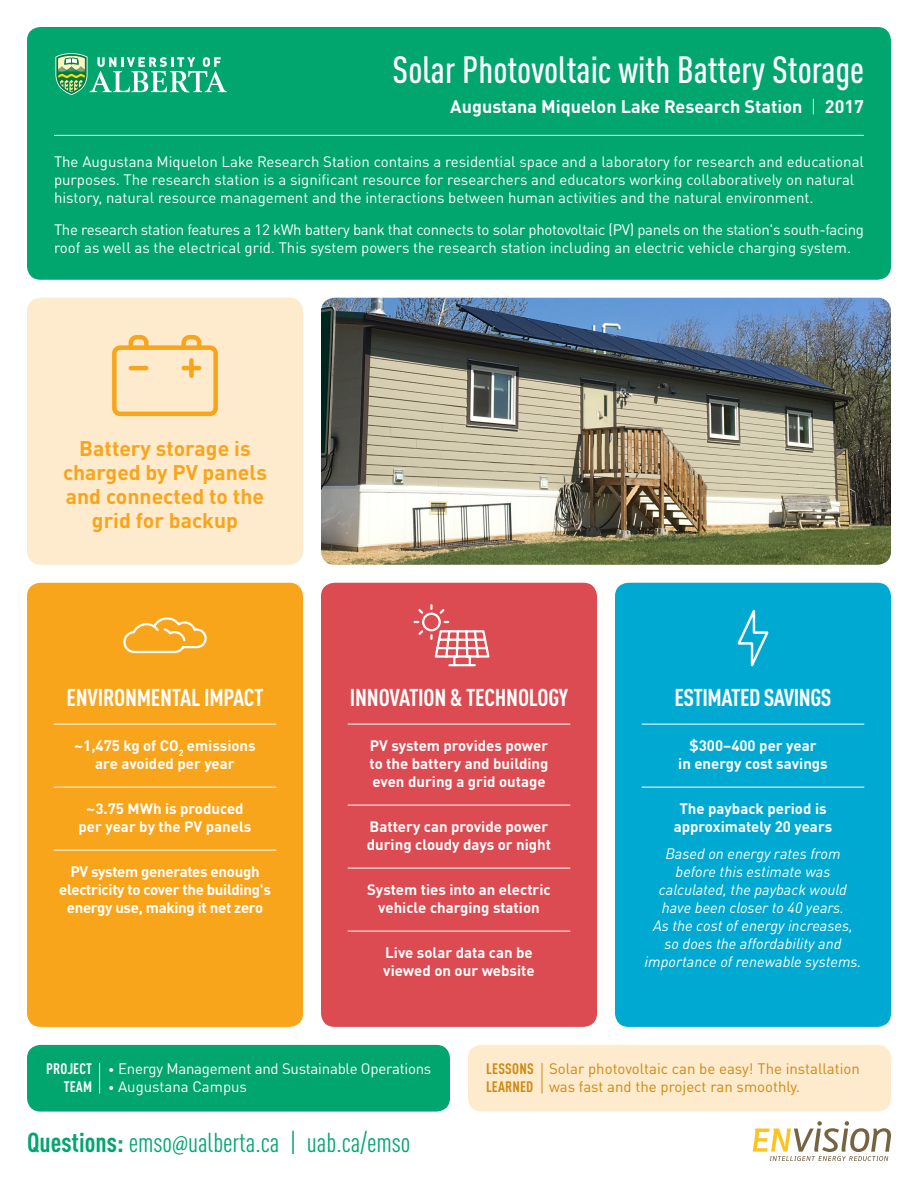
<style>
.page{position:relative;width:918px;height:1188px;background:#fff}
.page>*{position:absolute;margin:0;border:0;box-sizing:border-box;transform-origin:0 0}
.t1{font:500 condensed 37.5px "DIN Pro";color:#fff}
.t2{font:condensed 27px "DIN Pro";color:#00a66e}
.t3{font:700 condensed 24px "DIN Pro";letter-spacing:-.01em;color:#fff}
.t4{font:700 21px/24px "DIN Pro";color:#f9a51b;text-align:center}
.t5{font:700 18px "DIN Pro";color:#fff}
.t6{font:15px/18px "DIN Pro";color:#fff}
.t7{font:700 15px/18px "DIN Pro";color:#fff;text-align:center}
.t8{font:15px/18px "DIN Pro";letter-spacing:-.02em;color:#fff}
.t9{font:italic 15px/18px "DIN Pro";color:#fff;text-align:center}
.t10{font:700 15px/18px "DIN Pro";letter-spacing:-.02em;color:#fff;text-align:center}
.t11{font:15px/18px "DIN Pro";color:#ce8911}
.t12{font:700 condensed 15px/18px "DIN Pro";letter-spacing:.015em;color:#ce8911}
.t13{font:700 condensed 15px "DIN Pro";letter-spacing:.01em;color:#fff}
.s1{font-weight:300}
.s2{font-size:12px}
.s3{font-weight:700}
.s4{font-family:"Myriad Pro"}
</style>
<div class="page">
<div style="left:27px;top:583px;width:276px;height:444px;background:#f9a51b;border-radius:14px"></div>
<hr style="left:54px;top:724px;width:222px;height:1px;background:#fff">
<hr style="left:54px;top:787px;width:222px;height:1px;background:#fff">
<hr style="left:54px;top:850px;width:222px;height:1px;background:#fff">
<svg style="left:123px;top:617px;width:84px;height:37px"></svg>
<div style="left:615px;top:583px;width:276px;height:444px;background:#00a9d1;border-radius:14px"></div>
<hr style="left:642px;top:724px;width:222px;height:1px;background:#fff">
<hr style="left:642px;top:787px;width:222px;height:1px;background:#fff">
<div style="left:321px;top:583px;width:276px;height:444px;background:#db4b51;border-radius:14px"></div>
<hr style="left:348px;top:724px;width:222px;height:1px;background:#fff">
<hr style="left:348px;top:805px;width:222px;height:1px;background:#fff">
<hr style="left:348px;top:868px;width:222px;height:1px;background:#fff">
<hr style="left:348px;top:931px;width:222px;height:1px;background:#fff">
<svg style="left:413px;top:604px;width:77px;height:63px"></svg>
<svg style="left:737px;top:609px;width:32px;height:58px"></svg>
<div style="left:27px;top:298px;width:276px;height:267px;background:#feeacc;border-radius:14px"></div>
<svg style="left:112px;top:335px;width:106px;height:82px"></svg>
<img style="left:321px;top:298px;width:570px;height:267px">
<div style="left:27px;top:27px;width:864px;height:253px;background:#00a66e;border-radius:14px"></div>
<hr style="left:54px;top:135px;width:810px;height:1px;background:#fff">
<svg style="left:55px;top:53px;width:172px;height:42px"></svg>
<svg style="left:753px;top:1121px;width:138px;height:40px"></svg>
<div style="left:27px;top:1045px;width:423px;height:67px;background:#00a66e;border-radius:14px"></div>
<div style="left:468px;top:1045px;width:423px;height:67px;background:#feeacc;border-radius:14px"></div>
<hr style="left:99px;top:1063px;width:1px;height:30px;background:#fff">
<hr style="left:542px;top:1063px;width:1px;height:30px;background:#ce8911">
<p class="t1" style="left:393px;top:42px;width:473px">Solar Photovoltaic with Battery Storage</p>
<p class="t5" style="left:450px;top:92px;width:415px">Augustana Miquelon Lake Research Station <span class="s1">|</span> 2017</p>
<p class="t6" style="left:54px;top:151px;width:811px">The Augustana Miquelon Lake Research Station contains a residential space and a laboratory for research and educational purposes. The research station is a significant resource for researchers and educators working collaboratively on natural history, natural resource management and the interactions between human activities and the natural environment.</p>
<p class="t8" style="left:54px;top:219px;width:812px">The research station features a 12 kWh battery bank that connects to solar photovoltaic (PV) panels on the station's south-facing roof as well as the electrical grid. This system powers the research station including an electric vehicle charging system.</p>
<p class="t4" style="left:63px;top:433px;width:205px">Battery storage is charged by PV panels and connected to the grid for backup</p>
<p class="t3" style="left:66px;top:680px;width:199px">ENVIRONMENTAL IMPACT</p>
<p class="t7" style="left:74px;top:735px;width:183px">~1,475 kg of CO<sub>2</sub> emissions are avoided per year</p>
<p class="t7" style="left:79px;top:798px;width:174px">~3.75 MWh is produced per year by the PV panels</p>
<p class="t10" style="left:59px;top:861px;width:213px">PV system generates enough electricity to cover the building's energy use, making it net zero</p>
<p class="t3" style="left:350px;top:680px;width:220px">INNOVATION &amp; TECHNOLOGY</p>
<p class="t7" style="left:369px;top:735px;width:181px;text-align:justify">PV system provides power to the battery and building even during a grid outage</p>
<p class="t7" style="left:367px;top:816px;width:186px;text-align:left">Battery can provide power during cloudy days or night</p>
<p class="t7" style="left:367px;top:879px;width:185px">System ties into an electric vehicle charging station</p>
<p class="t7" style="left:383px;top:942px;width:153px;text-align:left">Live solar data can be viewed on our website</p>
<p class="t3" style="left:674px;top:680px;width:159px">ESTIMATED SAVINGS</p>
<p class="t7" style="left:678px;top:735px;width:151px">$300–400 per year<br>in energy cost savings</p>
<p class="t7" style="left:674px;top:798px;width:160px">The payback period is approximately 20 years</p>
<p class="t9" style="left:645px;top:844px;width:218px">Based on energy rates from before this estimate was calculated, the payback would have been closer to 40 years.<br>As the cost of energy increases, so does the affordability and importance of renewable systems.</p>
<p class="t13" style="left:46px;top:1058px;width:47px">PROJECT</p>
<p class="t13" style="left:64px;top:1076px;width:30px">TEAM</p>
<p class="t6" style="left:108px;top:1058px;width:325px"><span class="s2">•</span> Energy Management and Sustainable Operations</p>
<p class="t6" style="left:108px;top:1076px;width:141px"><span class="s2">•</span> Augustana Campus</p>
<p class="t2" style="left:27px;top:1123px;width:385px"><span class="s3">Questions:</span> emso<span class="s4">@</span>ualberta.ca | uab.ca/emso</p>
<p class="t12" style="left:486px;top:1059px;width:49px">LESSONS<br>LEARNED</p>
<p class="t11" style="left:549px;top:1058px;width:312px">Solar photovoltaic can be easy! The installation was fast and the project ran smoothly.</p>
</div>
